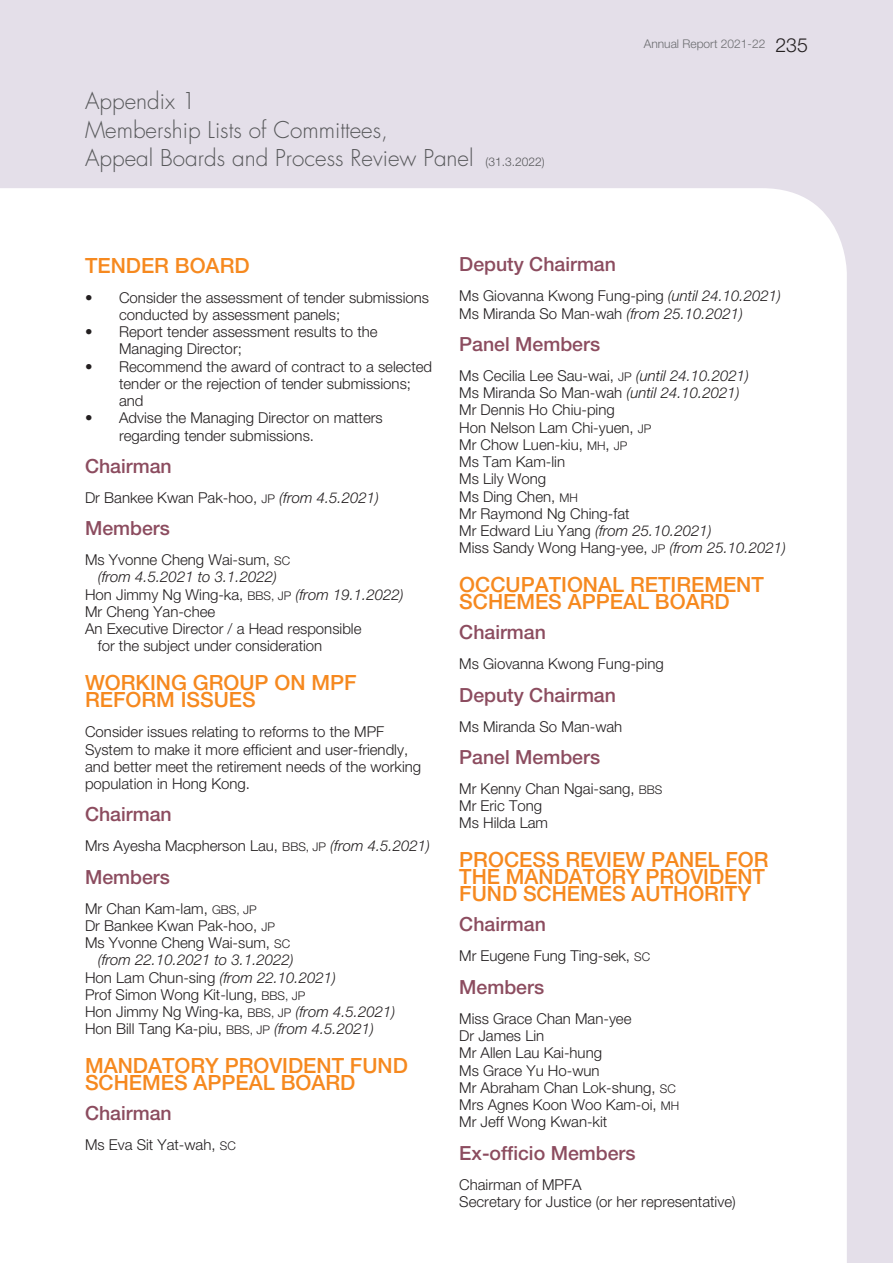
<style>
.page{position:relative;width:893px;height:1263px;background:#e4dfe9}
.page>*{position:absolute;margin:0;border:0;box-sizing:border-box;transform-origin:0 0}
.t1{font:300 22.5px/28.5px "Futura Std";color:#57585a}
.t2{font:500 21px "Helvetica Neue LT Std";color:#f6891f}
.t3{font:500 19.5px "Helvetica Neue LT Std";color:#8c4c5f}
.t4{font:300 15px/17.2px "Helvetica Neue LT Std";color:#231f20}
.t5{font:italic 300 15px "Helvetica Neue LT Std";color:#231f20}
.t6{font:300 12px "Helvetica Neue LT Std";color:#6c6d70}
.s1{font-family:"Helvetica Neue LT Std";font-size:12px}
.s2{font-size:19.5px;color:#231f20}
.s3{font-size:12px}
.s4{font-style:italic}
.s5{font-style:normal}
</style>
<div class="page">
<div style="left:0;top:188px;width:847px;height:1075px;background:#fff"></div>
<h1 class="t1" style="left:85px;top:87px;width:461px">Appendix 1<br>Membership Lists of Committees,<br>Appeal Boards and Process Review Panel <span class="s1">(31.3.2022)</span></h1>
<p class="t6" style="left:644px;top:36px;width:166px">Annual Report 2021-22 <span class="s2">235</span></p>
<h2 class="t2" style="left:85px;top:253px;width:28px">TENDER</h2>
<h2 class="t2" style="left:175px;top:253px;width:16px">BOARD</h2>
<p class="t4" style="left:119px;top:288px;width:311px;text-indent:-34px">• Consider the assessment of tender submissions conducted by assessment panels;</p>
<p class="t4" style="left:119px;top:323px;width:260px;text-indent:-34px">• Report tender assessment results to the<br>Managing Director;</p>
<p class="t4" style="left:119px;top:357px;width:315px;text-indent:-34px">• Recommend the award of contract to a selected tender or the rejection of tender submissions; and</p>
<p class="t4" style="left:119px;top:409px;width:265px;text-indent:-34px">• Advise the Managing Director on matters regarding tender submissions.</p>
<h3 class="t3" style="left:85px;top:454px;width:88px">CHAIRMAN</h3>
<p class="t4" style="left:85px;top:489px;width:295px">Dr Bankee Kwan Pak-hoo, <span class="s3">JP</span> <span class="s4">(from 4.5.2021)</span></p>
<h3 class="t3" style="left:85px;top:516px;width:86px">MEMBERS</h3>
<p class="t4" style="left:85px;top:551px;width:207px">Ms Yvonne Cheng Wai-sum, <span class="s3">SC</span></p>
<p class="t5" style="left:98px;top:568px;width:181px">(from 4.5.2021 to 3.1.2022)</p>
<p class="t4" style="left:85px;top:585px;width:320px">Hon Jimmy Ng Wing-ka, <span class="s3">BBS, JP</span> <span class="s4">(from 19.1.2022)</span></p>
<p class="t4" style="left:85px;top:603px;width:132px">Mr Cheng Yan-chee</p>
<p class="t4" style="left:85px;top:620px;width:278px">An Executive Director / a Head responsible</p>
<p class="t4" style="left:98px;top:637px;width:226px">for the subject under consideration</p>
<h2 class="t2" style="left:85px;top:670px;width:18px">WOR</h2>
<h2 class="t2" style="left:136px;top:670px;width:27px">KING</h2>
<h2 class="t2" style="left:193px;top:670px;width:32px">GROUP</h2>
<h2 class="t2" style="left:274px;top:670px;width:84px">ON MPF</h2>
<h2 class="t2" style="left:85px;top:687px;width:31px">REFORM</h2>
<h2 class="t2" style="left:181px;top:687px;width:21px">ISSUES</h2>
<p class="t4" style="left:85px;top:723px;width:338px">Consider issues relating to reforms to the MPF System to make it more efficient and user-friendly, and better meet the retirement needs of the working population in Hong Kong.</p>
<h3 class="t3" style="left:85px;top:803px;width:88px">CHAIRMAN</h3>
<p class="t4" style="left:85px;top:837px;width:346px">Mrs Ayesha Macpherson Lau, <span class="s3">BBS, JP</span> <span class="s4">(from 4.5.2021)</span></p>
<h3 class="t3" style="left:85px;top:865px;width:86px">MEMBERS</h3>
<p class="t4" style="left:85px;top:899px;width:173px">Mr Chan Kam-lam, <span class="s3">GBS, JP</span></p>
<p class="t4" style="left:85px;top:916px;width:192px">Dr Bankee Kwan Pak-hoo, <span class="s3">JP</span></p>
<p class="t4" style="left:85px;top:934px;width:207px">Ms Yvonne Cheng Wai-sum, <span class="s3">SC</span></p>
<p class="t5" style="left:98px;top:951px;width:197px">(from 22.10.2021 to 3.1.2022)</p>
<p class="t5" style="left:85px;top:968px;width:252px"><span class="s5">Hon Lam Chun-sing</span> (from 22.10.2021)</p>
<p class="t4" style="left:85px;top:985px;width:222px">Prof Simon Wong Kit-lung, <span class="s3">BBS, JP</span></p>
<p class="t4" style="left:85px;top:1003px;width:312px">Hon Jimmy Ng Wing-ka, <span class="s3">BBS, JP</span> <span class="s4">(from 4.5.2021)</span></p>
<p class="t4" style="left:85px;top:1020px;width:290px">Hon Bill Tang Ka-piu, <span class="s3">BBS, JP</span> <span class="s4">(from 4.5.2021)</span></p>
<h2 class="t2" style="left:85px;top:1053px;width:35px">MANDATORY</h2>
<h2 class="t2" style="left:225px;top:1053px;width:28px">PROVIDENT</h2>
<h2 class="t2" style="left:350px;top:1053px;width:28px">FUND</h2>
<h2 class="t2" style="left:85px;top:1070px;width:30px">SCHEMES</h2>
<h2 class="t2" style="left:194px;top:1070px;width:29px">APPEAL</h2>
<h2 class="t2" style="left:281px;top:1070px;width:16px">BOARD</h2>
<h3 class="t3" style="left:85px;top:1102px;width:88px">CHAIRMAN</h3>
<p class="t4" style="left:85px;top:1136px;width:152px">Ms Eva Sit Yat-wah, <span class="s3">SC</span></p>
<h3 class="t3" style="left:459px;top:253px;width:158px">DEPUTY CHAIRMAN</h3>
<p class="t4" style="left:459px;top:287px;width:323px">Ms Giovanna Kwong Fung-ping <span class="s4">(until 24.10.2021)<br></span>Ms Miranda So Man-wah <span class="s4">(from 25.10.2021)</span></p>
<h3 class="t3" style="left:459px;top:332px;width:142px">PANEL MEMBERS</h3>
<p class="t4" style="left:459px;top:367px;width:328px">Ms Cecilia Lee Sau-wai, <span class="s3">JP</span> <span class="s4">(until 24.10.2021)<br></span>Ms Miranda So Man-wah <span class="s4">(until 24.10.2021)<br></span>Mr Dennis Ho Chiu-ping<br>Hon Nelson Lam Chi-yuen, <span class="s3">JP<br></span>Mr Chow Luen-kiu, <span class="s3">MH</span>, <span class="s3">JP<br></span>Ms Tam Kam-lin<br>Ms Lily Wong<br>Ms Ding Chen, <span class="s3">MH<br></span>Mr Raymond Ng Ching-fat<br>Mr Edward Liu Yang <span class="s4">(from 25.10.2021)<br></span>Miss Sandy Wong Hang-yee, <span class="s3">JP</span> <span class="s4">(from 25.10.2021)</span></p>
<h2 class="t2" style="left:459px;top:572px;width:31px">OCCUPATIONAL</h2>
<h2 class="t2" style="left:630px;top:572px;width:29px">RETIREMENT</h2>
<h2 class="t2" style="left:459px;top:589px;width:30px">SCHEMES</h2>
<h2 class="t2" style="left:568px;top:589px;width:29px">APPEAL</h2>
<h2 class="t2" style="left:655px;top:589px;width:16px">BOARD</h2>
<h3 class="t3" style="left:459px;top:621px;width:88px">CHAIRMAN</h3>
<p class="t4" style="left:459px;top:655px;width:206px">Ms Giovanna Kwong Fung-ping</p>
<h3 class="t3" style="left:459px;top:683px;width:158px">DEPUTY CHAIRMAN</h3>
<p class="t4" style="left:459px;top:717px;width:165px">Ms Miranda So Man-wah</p>
<h3 class="t3" style="left:459px;top:745px;width:142px">PANEL MEMBERS</h3>
<p class="t4" style="left:459px;top:779px;width:205px">Mr Kenny Chan Ngai-sang, <span class="s3">BBS<br></span>Mr Eric Tong<br>Ms Hilda Lam</p>
<h2 class="t2" style="left:459px;top:847px;width:30px">PROCESS</h2>
<h2 class="t2" style="left:565px;top:847px;width:27px">REVIE</h2>
<h2 class="t2" style="left:625px;top:847px;width:55px">W PANEL</h2>
<h2 class="t2" style="left:725px;top:847px;width:15px">FOR</h2>
<h2 class="t2" style="left:459px;top:864px;width:15px">THE</h2>
<h2 class="t2" style="left:506px;top:864px;width:35px">MANDATORY</h2>
<h2 class="t2" style="left:646px;top:864px;width:28px">PROVIDENT</h2>
<h2 class="t2" style="left:459px;top:881px;width:28px">FUND</h2>
<h2 class="t2" style="left:523px;top:881px;width:30px">SCHEMES</h2>
<h2 class="t2" style="left:631px;top:881px;width:29px">AUTHORITY</h2>
<h3 class="t3" style="left:459px;top:913px;width:88px">CHAIRMAN</h3>
<p class="t4" style="left:459px;top:947px;width:193px">Mr Eugene Fung Ting-sek, <span class="s3">SC</span></p>
<h3 class="t3" style="left:459px;top:975px;width:86px">MEMBERS</h3>
<p class="t4" style="left:459px;top:1009px;width:222px">Miss Grace Chan Man-yee<br>Dr James Lin<br>Mr Allen Lau Kai-hung<br>Ms Grace Yu Ho-wun<br>Mr Abraham Chan Lok-shung, <span class="s3">SC<br></span>Mrs Agnes Koon Woo Kam-oi, <span class="s3">MH<br></span>Mr Jeff Wong Kwan-kit</p>
<h3 class="t3" style="left:459px;top:1141px;width:178px">EX-OFFICIO MEMBERS</h3>
<p class="t4" style="left:459px;top:1175px;width:278px">Chairman of MPFA<br>Secretary for Justice (or her representative)</p>
</div>
